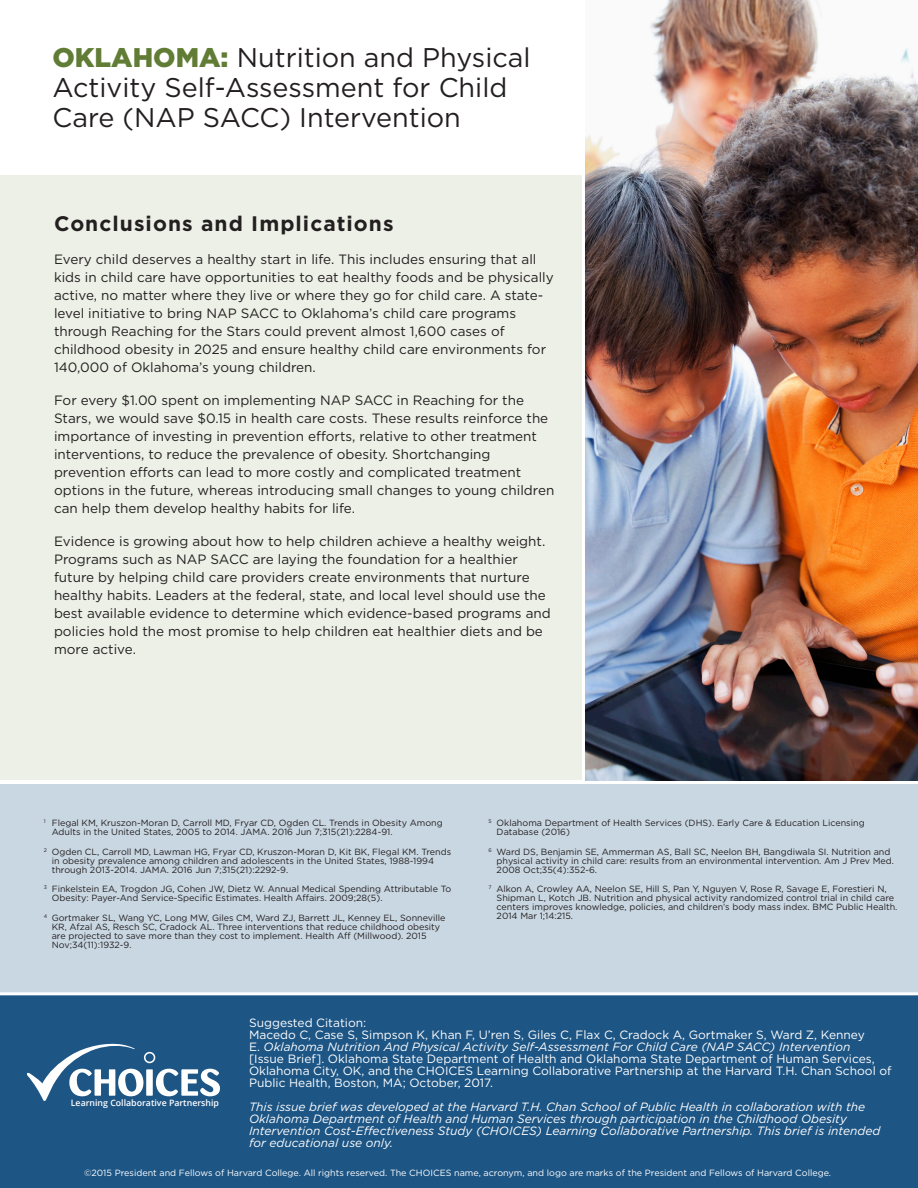
<style>
.page{position:relative;width:918px;height:1188px;background:#fff}
.page>*{position:absolute;margin:0;border:0;box-sizing:border-box;transform-origin:0 0}
.Body{font:27px/30px "Gotham";color:#231f20}
.Body-2{font:700 21px "Gotham";letter-spacing:.05em;color:#231f20}
.Body-3{font:13.5px/18px "Gotham";color:#231f20}
.Body-4{font:12px/12px "Gotham";color:#fff}
.Body-5{font:italic 12px/12px "Gotham";color:#fff}
.Body-6{font:9px/9px "Gotham";color:#231f20}
.t1{font:9px "Gotham";color:#fff}
.t2{font:600 8.85px "Open Sans";color:#fff}
.s1{font-weight:900;color:#617c35}
.s2{font-style:italic}
</style>
<div class="page">
<img style="left:585px;top:0;width:333px;height:780px">
<div style="left:0;top:175px;width:582px;height:605px;background:#edf0e7"></div>
<div style="left:0;top:784px;width:918px;height:294px;background:#c9d7e2"></div>
<div style="left:0;top:995px;width:918px;height:193px;background:#1d5585"></div>
<hr style="left:0;top:992px;width:918px;height:3px;background:#fff">
<svg style="left:27px;top:1043px;width:193px;height:58px"></svg>
<p class="Body" style="left:52px;top:42px;width:480px"><span class="s1">OKLAHOMA:</span> Nutrition and Physical<br>Activity Self-Assessment for Child<br>Care (NAP SACC) Intervention</p>
<p class="Body-2" style="left:54px;top:209px;width:341px">Conclusions and Implications</p>
<p class="Body-3" style="left:54px;top:250px;width:501px">Every child deserves a healthy start in life. This includes ensuring that all kids in child care have opportunities to eat healthy foods and be physically active, no matter where they live or where they go for child care. A state&shy;level initiative to bring NAP SACC to Oklahoma’s child care programs through Reaching for the Stars could prevent almost 1,600 cases of childhood obesity in 2025 and ensure healthy child care environments for 140,000 of Oklahoma’s young children.</p>
<p class="Body-3" style="left:54px;top:391px;width:502px">For every $1.00 spent on implementing NAP SACC in Reaching for the Stars, we would save $0.15 in health care costs. These results reinforce the importance of investing in prevention efforts, relative to other treatment interventions, to reduce the prevalence of obesity. Shortchanging prevention efforts can lead to more costly and complicated treatment options in the future, whereas introducing small changes to young children can help them develop healthy habits for life.</p>
<p class="Body-3" style="left:54px;top:532px;width:498px">Evidence is growing about how to help children achieve a healthy weight.<br>Programs such as NAP SACC are laying the foundation for a healthier future by helping child care providers create environments that nurture healthy habits. Leaders at the federal, state, and local level should use the best available evidence to determine which evidence-based programs and policies hold the most promise to help children eat healthier diets and be more active.</p>
<p class="Body-6" style="left:52px;top:818px;width:392px;text-indent:-8px"><sup>1</sup> Flegal KM, Kruszon-Moran D, Carroll MD, Fryar CD, Ogden CL. Trends in Obesity Among<br>Adults in the United States, 2005 to 2014. JAMA. 2016 Jun 7;315(21):2284-91.</p>
<p class="Body-6" style="left:52px;top:847px;width:401px;text-indent:-8px"><sup>2</sup> Ogden CL, Carroll MD, Lawman HG, Fryar CD, Kruszon-Moran D, Kit BK, Flegal KM. Trends in obesity prevalence among children and adolescents in the United States, 1988-1994 through 2013-2014. JAMA. 2016 Jun 7;315(21):2292-9.</p>
<p class="Body-6" style="left:52px;top:885px;width:401px;text-indent:-8px"><sup>3</sup> Finkelstein EA, Trogdon JG, Cohen JW, Dietz W. Annual Medical Spending Attributable To<br>Obesity: Payer-And Service-Specific Estimates. Health Affairs. 2009;28(5).</p>
<p class="Body-6" style="left:52px;top:913px;width:395px;text-indent:-8px"><sup>4</sup> Gortmaker SL, Wang YC, Long MW, Giles CM, Ward ZJ, Barrett JL, Kenney EL, Sonneville KR, Afzal AS, Resch SC, Cradock AL. Three interventions that reduce childhood obesity are projected to save more than they cost to implement. Health Aff (Millwood). 2015<br>Nov;34(11):1932-9.</p>
<p class="Body-6" style="left:497px;top:818px;width:370px;text-indent:-8px"><sup>5</sup> Oklahoma Department of Health Services (DHS). Early Care &amp; Education Licensing<br>Database (2016)</p>
<p class="Body-6" style="left:497px;top:847px;width:399px;text-indent:-8px"><sup>6</sup> Ward DS, Benjamin SE, Ammerman AS, Ball SC, Neelon BH, Bangdiwala SI. Nutrition and physical activity in child care: results from an environmental intervention. Am J Prev Med.<br>2008 Oct;35(4):352-6.</p>
<p class="Body-6" style="left:497px;top:885px;width:402px;text-indent:-8px"><sup>7</sup> Alkon A, Crowley AA, Neelon SE, Hill S, Pan Y, Nguyen V, Rose R, Savage E, Forestieri N, Shipman L, Kotch JB. Nutrition and physical activity randomized control trial in child care centers improves knowledge, policies, and children’s body mass index. BMC Public Health.<br>2014 Mar 1;14:215.</p>
<p class="Body-4" style="left:249px;top:1017px;width:119px">Suggested Citation:</p>
<p class="Body-4" style="left:249px;top:1029px;width:644px">Macedo C, Case S, Simpson K, Khan F, U’ren S, Giles C, Flax C, Cradock A, Gortmaker S, Ward Z, Kenney<br>E. <span class="s2">Oklahoma Nutrition And Physical Activity Self-Assessment For Child Care (NAP SACC) Intervention<br></span>[Issue Brief]. Oklahoma State Department of Health and Oklahoma State Department of Human Services, Oklahoma City, OK, and the CHOICES Learning Collaborative Partnership at the Harvard T.H. Chan School of Public Health, Boston, MA; October, 2017.</p>
<p class="Body-5" style="left:249px;top:1101px;width:633px">This issue brief was developed at the Harvard T.H. Chan School of Public Health in collaboration with the Oklahoma Department of Health and Human Services through participation in the Childhood Obesity Intervention Cost-Effectiveness Study (CHOICES) Learning Collaborative Partnership. This brief is intended for educational use only.</p>
<p class="t1" style="left:84px;top:1167px;width:749px">©2015 President and Fellows of Harvard College. All rights reserved. The CHOICES name, acronym, and logo are marks of the President and Fellows of Harvard College.</p>
<p class="t2" style="left:71px;top:1097px;width:150px">Learning Collaborative Partnership</p>
</div>
